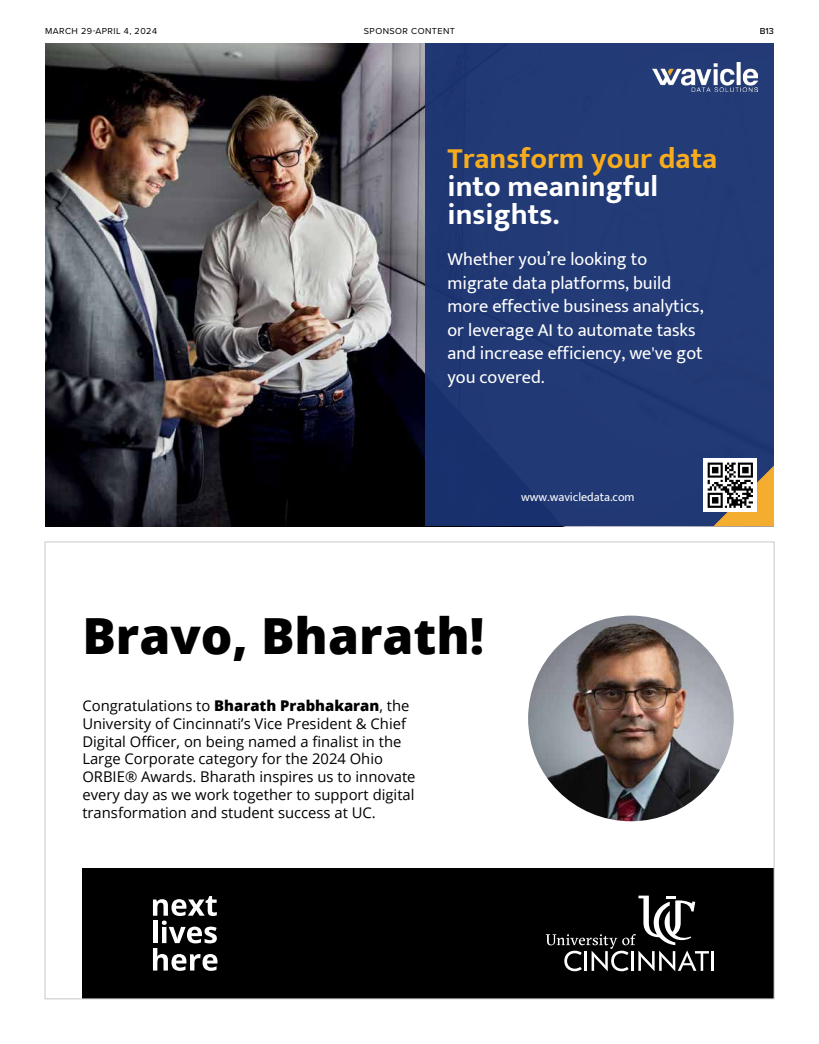
<style>
.page{position:relative;width:819px;height:1044px;background:#fff}
.page>*{position:absolute;margin:0;border:0;box-sizing:border-box;transform-origin:0 0}
.t1{font:800 49.9px "Open Sans";color:#000}
.t2{font:700 29.9px/28.1px "Mukta";color:#fff}
.t3{font:700 29.9px "Mukta";color:#f6ac1c}
.t4{font:18.2px/23.5px "Mukta";color:#fff}
.t5{font:14.8px/17.8px "Open Sans";color:#000}
.t6{font:12.1px "Mukta";color:#fff}
.t7{font:9px "Proxima Nova";letter-spacing:.05em;color:#000}
.t8{font:500 9px "Proxima Nova";color:#000}
.s1{font-weight:800}
</style>
<div class="page">
<img style="left:45px;top:43px;width:380px;height:483px">
<div style="left:425px;top:43px;width:349px;height:483px;background:#223a75"></div>
<svg style="left:703px;top:458px;width:54px;height:54px"></svg>
<svg style="left:708px;top:463px;width:66px;height:63px;background:#a7916c"></svg>
<img style="left:652px;top:62px;width:105px;height:29px">
<div style="left:82px;top:868px;width:692px;height:131px;background:#000"></div>
<img style="left:528px;top:616px;width:206px;height:205px;border-radius:103px">
<svg style="left:153px;top:896px;width:64px;height:75px"></svg>
<hr style="left:711px;top:951px;width:3px;height:20px;background:#fff">
<svg style="left:546px;top:896px;width:163px;height:75px"></svg>
<p class="t7" style="left:45px;top:24px;width:114px">MARCH 29-APRIL 4, 2024</p>
<p class="t7" style="left:364px;top:24px;width:93px">SPONSOR CONTENT</p>
<p class="t8" style="left:760px;top:24px;width:16px">B13</p>
<h2 class="t3" style="left:448px;top:140px;width:271px">Transform your data</h2>
<h2 class="t2" style="left:448px;top:171px;width:212px">into meaningful insights.</h2>
<p class="t4" style="left:448px;top:247px;width:258px">Whether you’re looking to migrate data platforms, build more effective business analytics, or leverage AI to automate tasks and increase efficiency, we've got you covered.</p>
<p class="t6" style="left:521px;top:490px;width:115px">www.wavicledata.com</p>
<h1 class="t1" style="left:82px;top:598px;width:403px">Bravo, Bharath!</h1>
<p class="t5" style="left:82px;top:696px;width:335px">Congratulations to <span class="s1">Bharath Prabhakaran</span>, the University of Cincinnati’s Vice President &amp; Chief Digital Officer, on being named a finalist in the Large Corporate category for the 2024 Ohio ORBIE® Awards. Bharath inspires us to innovate every day as we work together to support digital transformation and student success at UC.</p>
</div>
